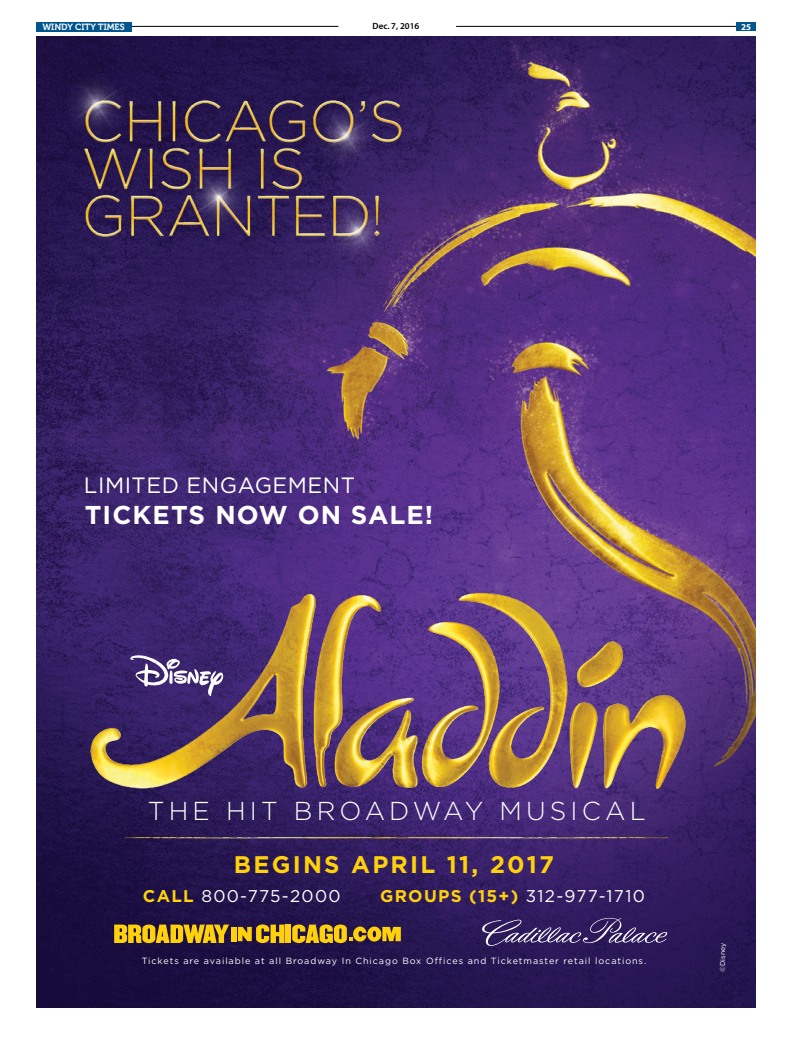
<style>
.page{position:relative;width:792px;height:1044px;background:#fff}
.page>*{position:absolute;margin:0;border:0;box-sizing:border-box;transform-origin:0 0}
.t1{font:300 25.9px "Gotham";letter-spacing:.16em;color:#fff}
.t2{font:700 25.8px "Gotham";letter-spacing:.04em;color:#fff}
.t3{font:700 24px "Gotham";letter-spacing:.09em;color:#ffd10c}
.t4{font:22.1px "Gotham";letter-spacing:.02em;color:#fff}
.t5{font:17px "Gotham";letter-spacing:.075em;color:#fff}
.t6{font:9px "Gotham";letter-spacing:.105em;color:#fff}
.t7{font:9px "Museo 700";color:#fff}
.t8{font:600 9px "Myriad Pro";color:#000}
.t9{font:700 9px "Myriad Pro";color:#fff}
.t10{font:7px "Gotham";color:#fff}
.s1{font-weight:700;color:#ffd10c}
</style>
<div class="page">
<hr style="left:131px;top:26px;width:207px;height:1px;background:#000">
<hr style="left:456px;top:26px;width:300px;height:1px;background:#000">
<div style="left:736px;top:22px;width:20px;height:9px;background:#00558f"></div>
<div style="left:36px;top:22px;width:95px;height:10px;background:#00558f"></div>
<img style="left:36px;top:36px;width:720px;height:451px">
<img style="left:36px;top:487px;width:720px;height:521px">
<img style="left:85px;top:585px;width:607px;height:216px">
<svg style="left:130px;top:653px;width:94px;height:43px"></svg>
<img style="left:389px;top:833px;width:279px;height:10px">
<img style="left:126px;top:833px;width:263px;height:10px">
<div style="left:286px;top:925px;width:5px;height:18px;background:#ffd10c"></div>
<svg style="left:114px;top:925px;width:115px;height:18px;background:#c49f19"></svg>
<svg style="left:238px;top:924px;width:47px;height:19px"></svg>
<div style="left:231px;top:927px;width:6px;height:14px;background:#ffd10c"></div>
<svg style="left:292px;top:924px;width:109px;height:19px;background:#a78625"></svg>
<svg style="left:482px;top:918px;width:185px;height:28px;background:#4d3d75"></svg>
<img style="left:52px;top:46px;width:393px;height:237px">
<p class="t7" style="left:42px;top:22px;width:84px">WINDY CITY TIMES</p>
<p class="t8" style="left:373px;top:20px;width:48px">Dec. 7, 2016</p>
<p class="t9" style="left:741px;top:21px;width:11px">25</p>
<p class="t4" style="left:84px;top:472px;width:273px">LIMITED ENGAGEMENT</p>
<p class="t2" style="left:85px;top:498px;width:350px">TICKETS NOW ON SALE!</p>
<p class="t1" style="left:148px;top:795px;width:499px">THE HIT BROADWAY MUSICAL</p>
<p class="t3" style="left:234px;top:849px;width:322px">BEGINS APRIL 11, 2017</p>
<p class="t5" style="left:143px;top:885px;width:199px"><span class="s1">CALL</span> 800-775-2000</p>
<p class="t5" style="left:380px;top:885px;width:266px"><span class="s1">GROUPS (15+)</span> 312-977-1710</p>
<p class="t6" style="left:142px;top:955px;width:506px">Tickets are available at all Broadway In Chicago Box Offices and Ticketmaster retail locations.</p>
<p class="t10" style="left:718px;top:972px;width:31px;rotate:-90deg">©Disney</p>
</div>
